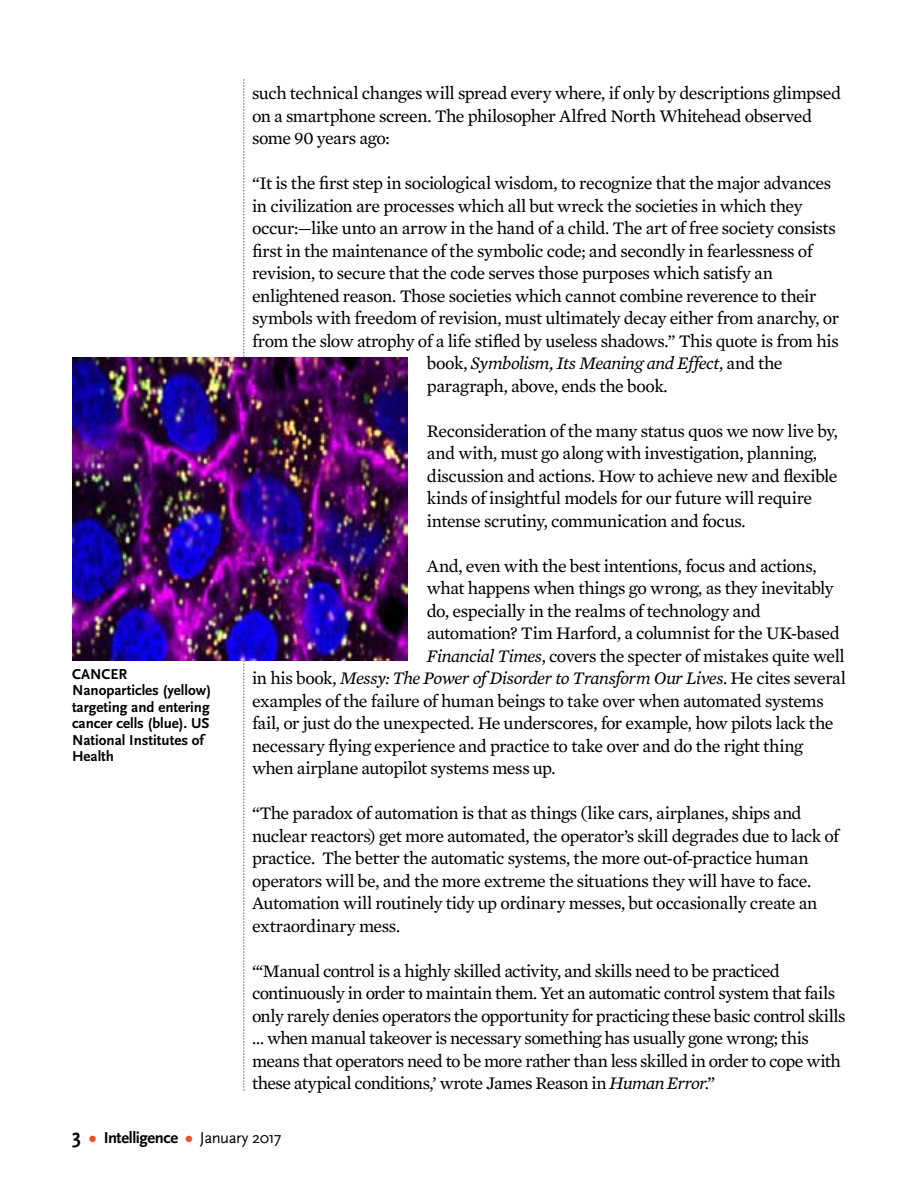
<style>
.page{position:relative;width:918px;height:1188px;background:#fff}
.page>*{position:absolute;margin:0;border:0;box-sizing:border-box;transform-origin:0 0}
.t1{font:700 21px "Scala Sans";color:#000}
.t2{font:18px/22.5px "Mercury Text G2";letter-spacing:-.03em;color:#000}
.t3{font:italic 18px "Mercury Text G2";letter-spacing:-.025em;color:#000}
.t4{font:700 16.5px "Scala Sans";letter-spacing:-.025em;color:#000}
.t5{font:700 15px/16.5px "Scala Sans";color:#000}
.s1{font-style:normal}
.s2{font-style:italic}
.s3{color:#f04e23}
.s4{font-weight:400}
</style>
<div class="page">
<svg style="left:243px;top:79px;width:1px;height:1012px"></svg>
<img style="left:72px;top:358px;width:335px;height:303px">
<p class="t5" style="left:72px;top:666px;width:140px">CANCER<br>Nanoparticles (yellow) targeting and entering cancer cells (blue). US<br>National Institutes of<br>Health</p>
<p class="t2" style="left:252px;top:82px;width:591px">such technical changes will spread every where, if only by descriptions glimpsed on a smartphone screen. The philosopher Alfred North Whitehead observed some 90 years ago:</p>
<p class="t2" style="left:252px;top:172px;width:581px">“It is the first step in sociological wisdom, to recognize that the major advances</p>
<p class="t2" style="left:252px;top:194px;width:552px">in civilization are processes which all but wreck the societies in which they</p>
<p class="t2" style="left:252px;top:217px;width:586px">occur:—like unto an arrow in the hand of a child. The art of free society consists</p>
<p class="t2" style="left:252px;top:239px;width:562px">first in the maintenance of the symbolic code; and secondly in fearlessness of</p>
<p class="t2" style="left:252px;top:262px;width:522px">revision, to secure that the code serves those purposes which satisfy an</p>
<p class="t2" style="left:252px;top:284px;width:566px">enlightened reason. Those societies which cannot combine reverence to their</p>
<p class="t2" style="left:252px;top:307px;width:589px">symbols with freedom of revision, must ultimately decay either from anarchy, or</p>
<p class="t2" style="left:252px;top:329px;width:588px">from the slow atrophy of a life stifled by useless shadows.” This quote is from his</p>
<p class="t3" style="left:427px;top:352px;width:357px"><span class="s1">book,</span> Symbolism, Its Meaning and Effect<span class="s1">, and the</span></p>
<p class="t2" style="left:427px;top:374px;width:242px">paragraph, above, ends the book.</p>
<p class="t2" style="left:427px;top:419px;width:413px">Reconsideration of the many status quos we now live by, and with, must go along with investigation, planning, discussion and actions. How to achieve new and flexible kinds of insightful models for our future will require intense scrutiny, communication and focus.</p>
<p class="t2" style="left:427px;top:554px;width:391px">And, even with the best intentions, focus and actions,</p>
<p class="t2" style="left:427px;top:577px;width:408px">what happens when things go wrong, as they inevitably</p>
<p class="t2" style="left:427px;top:599px;width:335px">do, especially in the realms of technology and</p>
<p class="t2" style="left:427px;top:622px;width:414px">automation? Tim Harford, a columnist for the UK-based</p>
<p class="t2" style="left:427px;top:644px;width:419px"><span class="s2">Financial Times</span>, covers the specter of mistakes quite well</p>
<p class="t3" style="left:252px;top:667px;width:595px"><span class="s1">in his book,</span> Messy: The Power of Disorder to Transform Our Lives<span class="s1">. He cites several</span></p>
<p class="t2" style="left:252px;top:689px;width:573px">examples of the failure of human beings to take over when automated systems</p>
<p class="t2" style="left:252px;top:712px;width:583px">fail, or just do the unexpected. He underscores, for example, how pilots lack the</p>
<p class="t2" style="left:252px;top:734px;width:553px">necessary flying experience and practice to take over and do the right thing</p>
<p class="t2" style="left:252px;top:757px;width:305px">when airplane autopilot systems mess up.</p>
<p class="t2" style="left:252px;top:802px;width:589px">“The paradox of automation is that as things (like cars, airplanes, ships and nuclear reactors) get more automated, the operator’s skill degrades due to lack of practice. The better the automatic systems, the more out-of-practice human operators will be, and the more extreme the situations they will have to face.<br>Automation will routinely tidy up ordinary messes, but occasionally create an extraordinary mess.</p>
<p class="t2" style="left:252px;top:959px;width:595px">“‘Manual control is a highly skilled activity, and skills need to be practiced continuously in order to maintain them. Yet an automatic control system that fails only rarely denies operators the opportunity for practicing these basic control skills … when manual takeover is necessary something has usually gone wrong; this means that operators need to be more rather than less skilled in order to cope with these atypical conditions,’ wrote James Reason in <span class="s2">Human Error</span>.”</p>
<p class="t1" style="left:72px;top:1125px;width:11px">3</p>
<p class="t4" style="left:89px;top:1129px;width:194px"><span class="s3">●</span> Intelligence <span class="s3">●</span> <span class="s4">January 2017</span></p>
</div>
